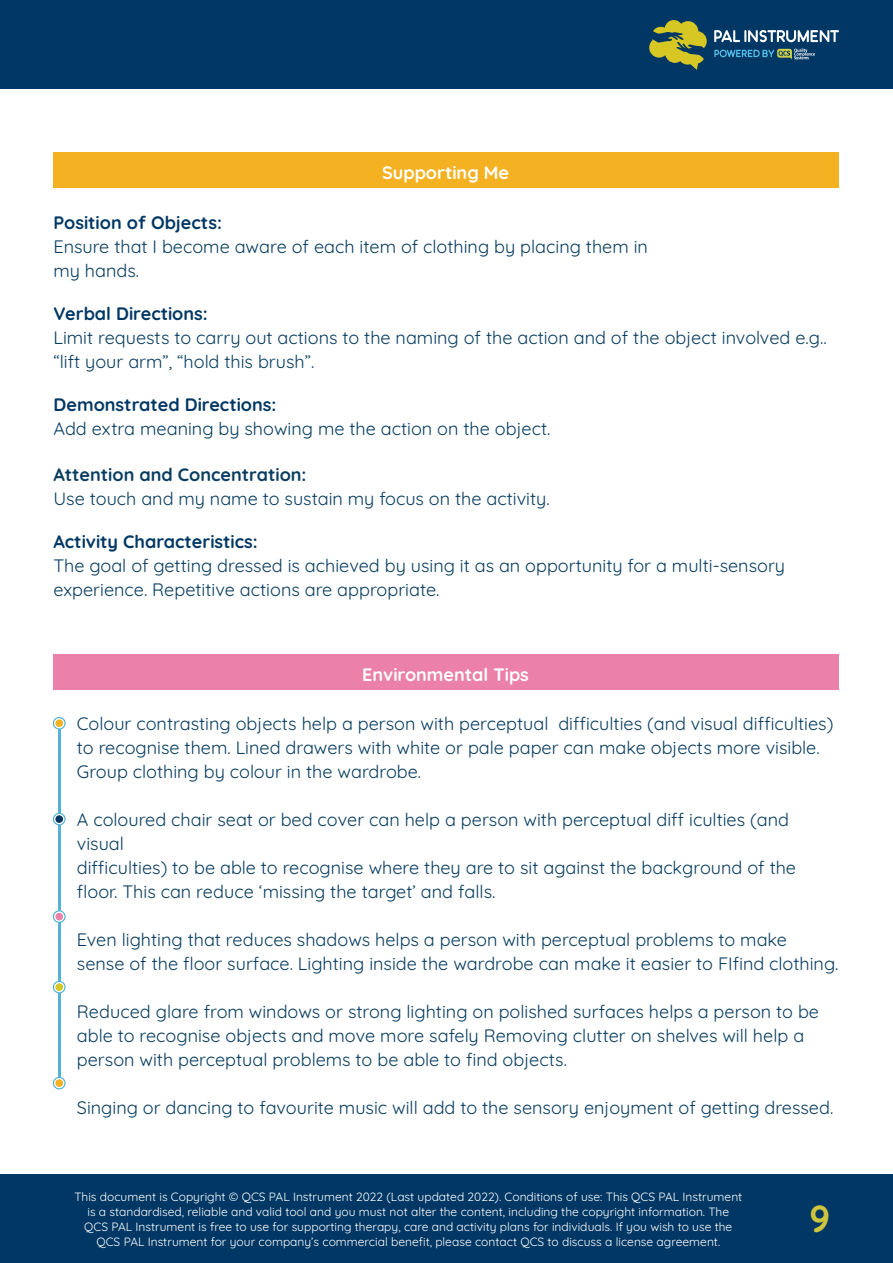
<style>
.page{position:relative;width:893px;height:1263px;background:#fff}
.page>*{position:absolute;margin:0;border:0;box-sizing:border-box;transform-origin:0 0}
.t1{font:300 37.5px "Quicksand";color:#cfc43d}
.t2{font:300 18px/24px "Quicksand";color:#083d60}
.t3{font:300 18px "Quicksand";color:#003764}
.t4{font:300 18px "Quicksand";color:#fff}
.t5{font:300 12px/15px "Quicksand";color:#fff;text-align:center}
</style>
<div class="page">
<div style="left:0;top:0;width:893px;height:89px;background:#003764"></div>
<div style="left:0;top:1174px;width:893px;height:89px;background:#003764"></div>
<svg style="left:649px;top:20px;width:190px;height:50px"></svg>
<div style="left:53px;top:153px;width:785px;height:35px;background:#f4b223"></div>
<div style="left:53px;top:654px;width:785px;height:36px;background:#eb80a8"></div>
<hr style="left:58px;top:723px;width:2px;height:357px;background:#54b3d6">
<svg style="left:53px;top:717px;width:12px;height:12px"></svg>
<div style="left:53px;top:717px;width:13px;height:13px;border:1px solid #54b3d6;border-radius:50%"></div>
<div style="left:55px;top:719px;width:8px;height:8px;background:#f4b223;border-radius:50%"></div>
<svg style="left:53px;top:911px;width:12px;height:11px"></svg>
<div style="left:53px;top:910px;width:13px;height:13px;border:1px solid #54b3d6;border-radius:50%"></div>
<div style="left:55px;top:913px;width:8px;height:7px;background:#eb80a8;border-radius:50%"></div>
<svg style="left:53px;top:813px;width:12px;height:12px"></svg>
<div style="left:53px;top:813px;width:13px;height:12px;border:1px solid #54b3d6;border-radius:50%"></div>
<div style="left:55px;top:815px;width:8px;height:8px;background:#003764;border-radius:50%"></div>
<svg style="left:53px;top:981px;width:12px;height:12px"></svg>
<div style="left:53px;top:981px;width:13px;height:12px;border:1px solid #54b3d6;border-radius:50%"></div>
<div style="left:55px;top:983px;width:8px;height:8px;background:#d7c724;border-radius:50%"></div>
<svg style="left:53px;top:1077px;width:12px;height:12px"></svg>
<div style="left:53px;top:1077px;width:13px;height:12px;border:1px solid #54b3d6;border-radius:50%"></div>
<div style="left:55px;top:1079px;width:8px;height:8px;background:#f4b223;border-radius:50%"></div>
<p class="t4" style="left:382px;top:159px;width:129px">Supporting Me</p>
<p class="t3" style="left:53px;top:208px;width:170px">Position of Objects:</p>
<p class="t2" style="left:53px;top:232px;width:596px">Ensure that I become aware of each item of clothing by placing them in my hands.</p>
<p class="t3" style="left:53px;top:299px;width:156px">Verbal Directions:</p>
<p class="t2" style="left:53px;top:324px;width:775px">Limit requests to carry out actions to the naming of the action and of the object involved e.g.. “lift your arm”, “hold this brush”.</p>
<p class="t3" style="left:53px;top:391px;width:225px">Demonstrated Directions:</p>
<p class="t2" style="left:53px;top:415px;width:498px">Add extra meaning by showing me the action on the object.</p>
<p class="t2" style="left:53px;top:460px;width:498px">Attention and Concentration:<br>Use touch and my name to sustain my focus on the activity.</p>
<p class="t3" style="left:53px;top:527px;width:206px">Activity Characteristics:</p>
<p class="t2" style="left:53px;top:552px;width:733px">The goal of getting dressed is achieved by using it as an opportunity for a multi-sensory experience. Repetitive actions are appropriate.</p>
<p class="t4" style="left:362px;top:661px;width:168px">Environmental Tips</p>
<p class="t2" style="left:77px;top:710px;width:758px">Colour contrasting objects help a person with perceptual difficulties (and visual difficulties) to recognise them. Lined drawers with white or pale paper can make objects more visible.<br>Group clothing by colour in the wardrobe.</p>
<p class="t2" style="left:77px;top:806px;width:721px">A coloured chair seat or bed cover can help a person with perceptual diff iculties (and visual<br>difficulties) to be able to recognise where they are to sit against the background of the floor. This can reduce ‘missing the target’ and falls.</p>
<p class="t2" style="left:77px;top:926px;width:763px">Even lighting that reduces shadows helps a person with perceptual problems to make sense of the floor surface. Lighting inside the wardrobe can make it easier to FIfind clothing.</p>
<p class="t2" style="left:77px;top:998px;width:744px">Reduced glare from windows or strong lighting on polished surfaces helps a person to be able to recognise objects and move more safely Removing clutter on shelves will help a person with perceptual problems to be able to find objects.</p>
<p class="t2" style="left:77px;top:1094px;width:758px">Singing or dancing to favourite music will add to the sensory enjoyment of getting dressed.</p>
<p class="t5" style="left:74px;top:1187px;width:669px">This document is Copyright © QCS PAL Instrument 2022 (Last updated 2022). Conditions of use: This QCS PAL Instrument is a standardised, reliable and valid tool and you must not alter the content, including the copyright information. The QCS PAL Instrument is free to use for supporting therapy, care and activity plans for individuals. If you wish to use the QCS PAL Instrument for your company’s commercial benefit, please contact QCS to discuss a license agreement.</p>
<h1 class="t1" style="left:809px;top:1190px;width:23px">9</h1>
</div>
